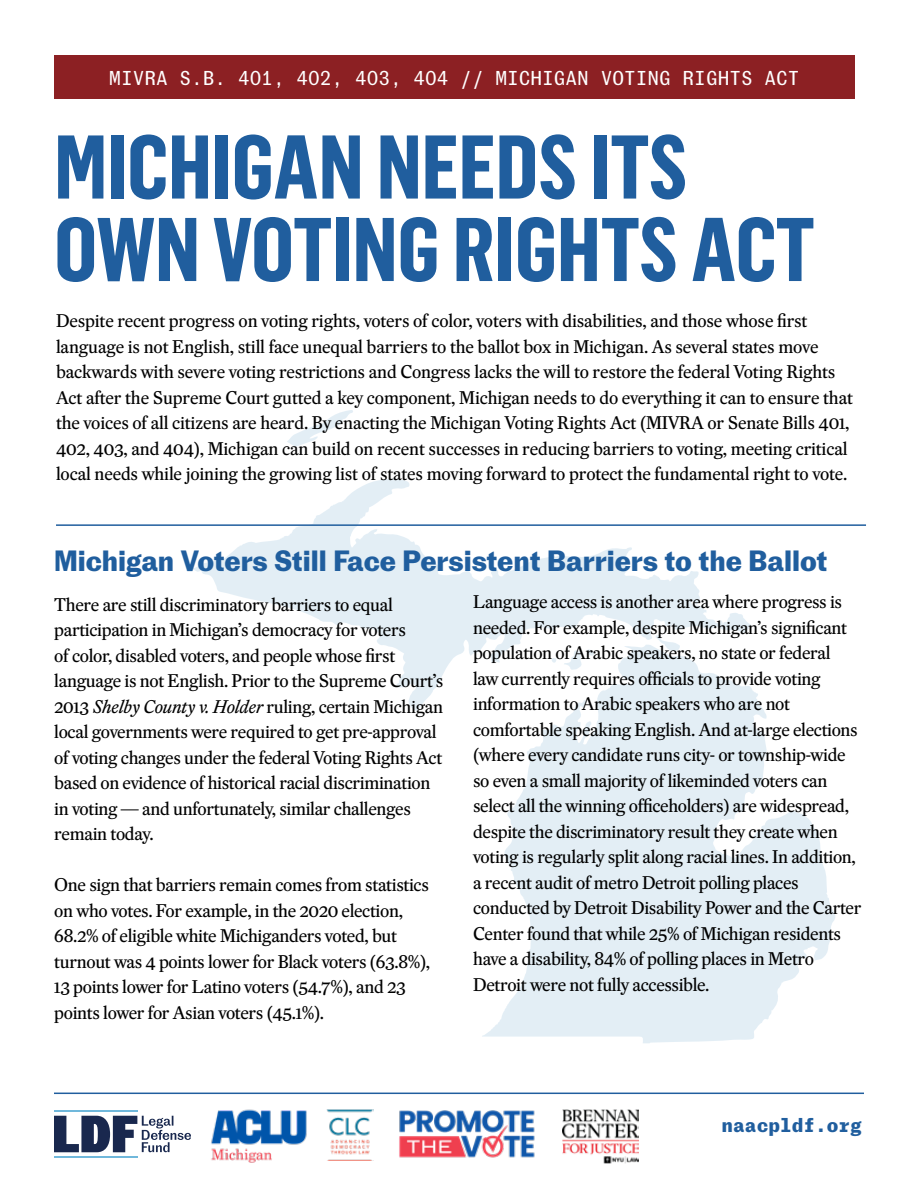
<style>
.page{position:relative;width:918px;height:1188px;background:#fff}
.page>*{position:absolute;margin:0;border:0;box-sizing:border-box;transform-origin:0 0}
.t1{font:700 88.5px/82.5px "Flama Condensed";color:#205e9e}
.t2{font:700 28.5px "Marcin Ant";color:#205e9e}
.t3{font:19.5px "Marcin Tpwr";color:#fff}
.t4{font:700 19.5px "Marcin Tpwr";color:#205e9e}
.t5{font:18px/25.5px "Eudald News";letter-spacing:-.02em;color:#000}
.s1{font-style:italic}
</style>
<div class="page">
<svg style="left:482px;top:688px;width:353px;height:355px;fill:#e3eef5"></svg>
<svg style="left:193px;top:479px;width:558px;height:232px"></svg>
<svg style="left:287px;top:410px;width:66px;height:37px"></svg>
<svg style="left:655px;top:635px;width:26px;height:16px"></svg>
<svg style="left:564px;top:649px;width:30px;height:22px"></svg>
<svg style="left:551px;top:657px;width:6px;height:6px"></svg>
<hr style="left:54px;top:1093px;width:810px;height:1px;background:#205e9e">
<div style="left:54px;top:55px;width:801px;height:43px;background:#8c2023"></div>
<hr style="left:56px;top:524px;width:810px;height:2px;background:#205e9e">
<hr style="left:54px;top:1110px;width:83px;height:1px;background:#70b8db">
<hr style="left:54px;top:1157px;width:83px;height:1px;background:#70b8db">
<svg style="left:54px;top:1116px;width:137px;height:36px"></svg>
<img style="left:211px;top:1109px;width:96px;height:54px">
<img style="left:326px;top:1110px;width:47px;height:51px">
<img style="left:399px;top:1110px;width:136px;height:48px">
<img style="left:563px;top:1110px;width:75px;height:53px">
<p class="t3" style="left:109px;top:66px;width:692px">MIVRA S.B. 401, 402, 403, 404 // MICHIGAN VOTING RIGHTS ACT</p>
<h1 class="t1" style="left:54px;top:123px;width:762px">MICHIGAN NEEDS ITS<br>OWN VOTING RIGHTS ACT</h1>
<p class="t5" style="left:56px;top:308px;width:799px">Despite recent progress on voting rights, voters of color, voters with disabilities, and those whose first language is not English, still face unequal barriers to the ballot box in Michigan. As several states move backwards with severe voting restrictions and Congress lacks the will to restore the federal Voting Rights Act after the Supreme Court gutted a key component, Michigan needs to do everything it can to ensure that the voices of all citizens are heard. By enacting the Michigan Voting Rights Act (MIVRA or Senate Bills 401, 402, 403, and 404), Michigan can build on recent successes in reducing barriers to voting, meeting critical local needs while joining the growing list of states moving forward to protect the fundamental right to vote.</p>
<h2 class="t2" style="left:54px;top:543px;width:775px">Michigan Voters Still Face Persistent Barriers to the Ballot</h2>
<p class="t5" style="left:54px;top:591px;width:391px">There are still discriminatory barriers to equal participation in Michigan’s democracy for voters<br>of color, disabled voters, and people whose first language is not English. Prior to the Supreme Court’s 2013 <span class="s1">Shelby County v. Holder</span> ruling, certain Michigan local governments were required to get pre-approval of voting changes under the federal Voting Rights Act based on evidence of historical racial discrimination in voting — and unfortunately, similar challenges remain today.</p>
<p class="t5" style="left:54px;top:872px;width:377px">One sign that barriers remain comes from statistics on who votes. For example, in the 2020 election, 68.2% of eligible white Michiganders voted, but turnout was 4 points lower for Black voters (63.8%), 13 points lower for Latino voters (54.7%), and 23 points lower for Asian voters (45.1%).</p>
<p class="t5" style="left:473px;top:589px;width:390px">Language access is another area where progress is needed. For example, despite Michigan’s significant population of Arabic speakers, no state or federal<br>law currently requires officials to provide voting information to Arabic speakers who are not comfortable speaking English. And at-large elections (where every candidate runs city- or township-wide so even a small majority of likeminded voters can select all the winning officeholders) are widespread, despite the discriminatory result they create when voting is regularly split along racial lines. In addition, a recent audit of metro Detroit polling places conducted by Detroit Disability Power and the Carter Center found that while 25% of Michigan residents have a disability, 84% of polling places in Metro Detroit were not fully accessible.</p>
<p class="t4" style="left:722px;top:1114px;width:142px">naacpldf.org</p>
</div>
